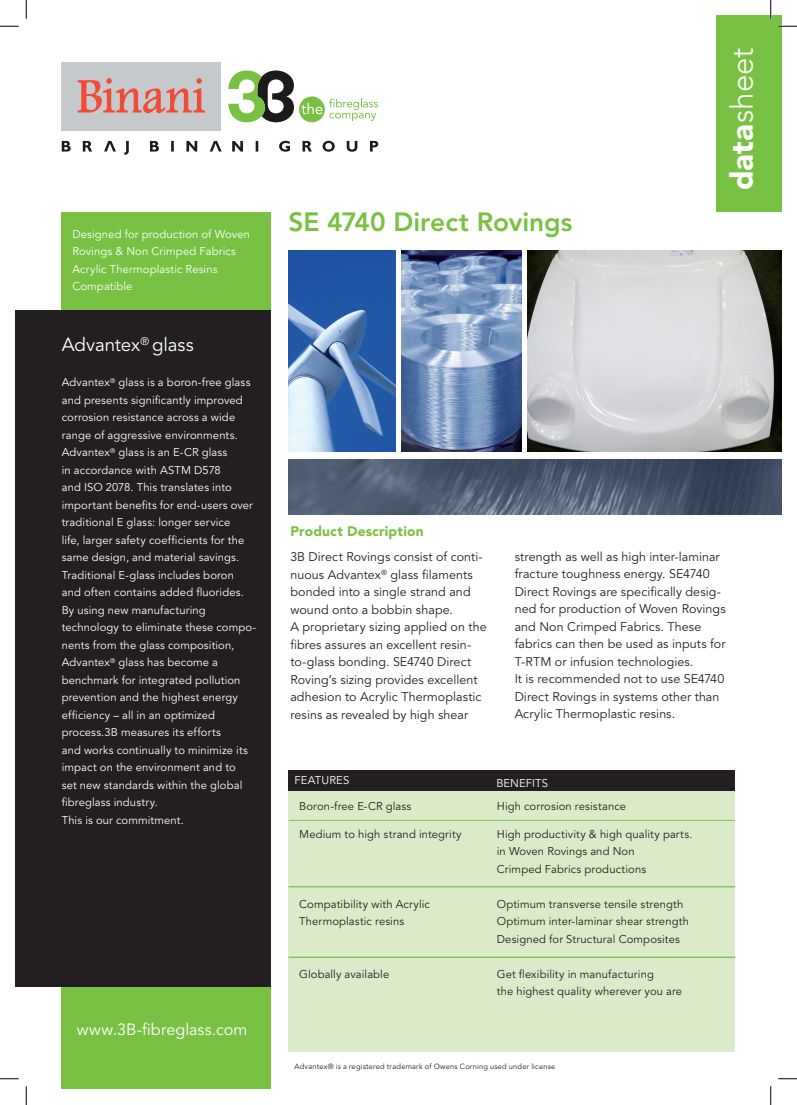
<style>
.page{position:relative;width:797px;height:1105px;background:#fff}
.page>*{position:absolute;margin:0;border:0;box-sizing:border-box;transform-origin:0 0}
.t1{font:300 31.25px "Avenir LT Std";letter-spacing:-.005em;color:#fff}
.t2{font:800 26.25px "Avenir LT Std";color:#79c142}
.t3{font:18.75px "Avenir LT Std";letter-spacing:-.005em;color:#fff}
.t4{font:16.25px "Avenir LT Std";color:#fff}
.t5{font:900 13.75px "Avenir LT Std";letter-spacing:.01em;color:#79c142}
.t6{font:12.5px/17.5px "Avenir LT Std";letter-spacing:.005em;color:#231f20}
.t7{font:11.25px/17.5px "Avenir LT Std";letter-spacing:.01em;color:#fff}
.t8{font:11.25px/17.5px "Avenir LT Std";letter-spacing:.01em;color:#231f20}
.t9{font:11.25px "Avenir LT Std";letter-spacing:.01em;color:#fff}
.t10{font:7.5px "Avenir LT Std";letter-spacing:.025em;color:#231f20}
.s1{font-weight:900}
</style>
<div class="page">
<div style="left:62px;top:212px;width:209px;height:104px;background:#79c142"></div>
<div style="left:62px;top:986px;width:209px;height:103px;background:#79c142"></div>
<div style="left:715px;top:16px;width:66px;height:196px;background:#79c142"></div>
<div style="left:16px;top:310px;width:255px;height:676px;background:#231f20"></div>
<div style="left:288px;top:791px;width:447px;height:260px;background:#dbebca"></div>
<div style="left:288px;top:770px;width:447px;height:21px;background:#231f20"></div>
<hr style="left:288px;top:820px;width:447px;height:1px;background:#79c142">
<hr style="left:288px;top:886px;width:447px;height:1px;background:#79c142">
<hr style="left:288px;top:957px;width:447px;height:1px;background:#79c142">
<div style="left:62px;top:62px;width:159px;height:69px;background:#c6cacd"></div>
<svg style="left:78px;top:78px;width:127px;height:35px"></svg>
<svg style="left:62px;top:141px;width:316px;height:14px"></svg>
<svg style="left:228px;top:70px;width:150px;height:53px"></svg>
<img style="left:288px;top:251px;width:107px;height:201px">
<img style="left:288px;top:459px;width:493px;height:55px">
<img style="left:401px;top:251px;width:121px;height:201px">
<img style="left:527px;top:251px;width:254px;height:201px">
<svg style="left:0;top:25px;width:19px;height:2px"></svg>
<svg style="left:778px;top:25px;width:19px;height:2px"></svg>
<svg style="left:0;top:1078px;width:19px;height:1px"></svg>
<svg style="left:778px;top:1078px;width:19px;height:1px"></svg>
<svg style="left:25px;top:0;width:2px;height:19px"></svg>
<svg style="left:25px;top:1086px;width:2px;height:19px"></svg>
<svg style="left:770px;top:0;width:1px;height:19px"></svg>
<svg style="left:770px;top:1086px;width:1px;height:19px"></svg>
<p class="t7" style="left:72px;top:225px;width:179px">Designed for production of Woven<br>Rovings &amp; Non Crimped Fabrics<br>Acrylic Thermoplastic Resins<br>Compatible</p>
<h3 class="t3" style="left:62px;top:334px;width:133px">Advantex<sup>®</sup> glass</h3>
<p class="t7" style="left:62px;top:374px;width:196px">Advantex<sup>®</sup> glass is a boron-free glass and presents significantly improved corrosion resistance across a wide range of aggressive environments.<br>Advantex<sup>®</sup> glass is an E-CR glass<br>in accordance with ASTM D578<br>and ISO 2078. This translates into important benefits for end-users over traditional E glass: longer service<br>life, larger safety coefficients for the same design, and material savings.<br>Traditional E-glass includes boron<br>and often contains added fluorides.<br>By using new manufacturing technology to eliminate these compo&shy;nents from the glass composition, Advantex<sup>®</sup> glass has become a benchmark for integrated pollution prevention and the highest energy efficiency – all in an optimized process.3B measures its efforts<br>and works continually to minimize its impact on the environment and to<br>set new standards within the global fibreglass industry.<br>This is our commitment.</p>
<h3 class="t4" style="left:77px;top:1019px;width:172px">www.3B-fibreglass.com</h3>
<h2 class="t2" style="left:288px;top:206px;width:285px">SE 4740 Direct Rovings</h2>
<h1 class="t1" style="left:723px;top:190px;width:144px;rotate:-90deg"><span class="s1">data</span>sheet</h1>
<p class="t5" style="left:290px;top:523px;width:135px">Product Description</p>
<p class="t6" style="left:290px;top:549px;width:198px">3B Direct Rovings consist of conti&shy;nuous Advantex<sup>®</sup> glass filaments bonded into a single strand and wound onto a bobbin shape.<br>A proprietary sizing applied on the fibres assures an excellent resin&shy;to-glass bonding. SE4740 Direct Roving’s sizing provides excellent adhesion to Acrylic Thermoplastic resins as revealed by high shear</p>
<p class="t6" style="left:514px;top:548px;width:212px">strength as well as high inter-laminar fracture toughness energy. SE4740<br>Direct Rovings are specifically desig&shy;ned for production of Woven Rovings and Non Crimped Fabrics. These fabrics can then be used as inputs for T-RTM or infusion technologies.<br>It is recommended not to use SE4740<br>Direct Rovings in systems other than Acrylic Thermoplastic resins.</p>
<p class="t9" style="left:294px;top:773px;width:56px">FEATURES</p>
<p class="t9" style="left:496px;top:776px;width:53px">BENEFITS</p>
<p class="t8" style="left:299px;top:798px;width:114px">Boron-free E-CR glass</p>
<p class="t8" style="left:497px;top:798px;width:131px">High corrosion resistance</p>
<p class="t8" style="left:299px;top:825px;width:164px">Medium to high strand integrity</p>
<p class="t8" style="left:497px;top:825px;width:197px">High productivity &amp; high quality parts. in Woven Rovings and Non<br>Crimped Fabrics productions</p>
<p class="t8" style="left:299px;top:895px;width:132px">Compatibility with Acrylic</p>
<p class="t8" style="left:497px;top:895px;width:188px">Optimum transverse tensile strength</p>
<p class="t8" style="left:299px;top:913px;width:106px">Thermoplastic resins</p>
<p class="t8" style="left:497px;top:913px;width:194px">Optimum inter-laminar shear strength<br>Designed for Structural Composites</p>
<p class="t8" style="left:299px;top:965px;width:92px">Globally available</p>
<p class="t8" style="left:497px;top:965px;width:187px">Get flexibility in manufacturing<br>the highest quality wherever you are</p>
<p class="t10" style="left:294px;top:1062px;width:262px">Advantex® is a registered trademark of Owens Corning used under license</p>
</div>
